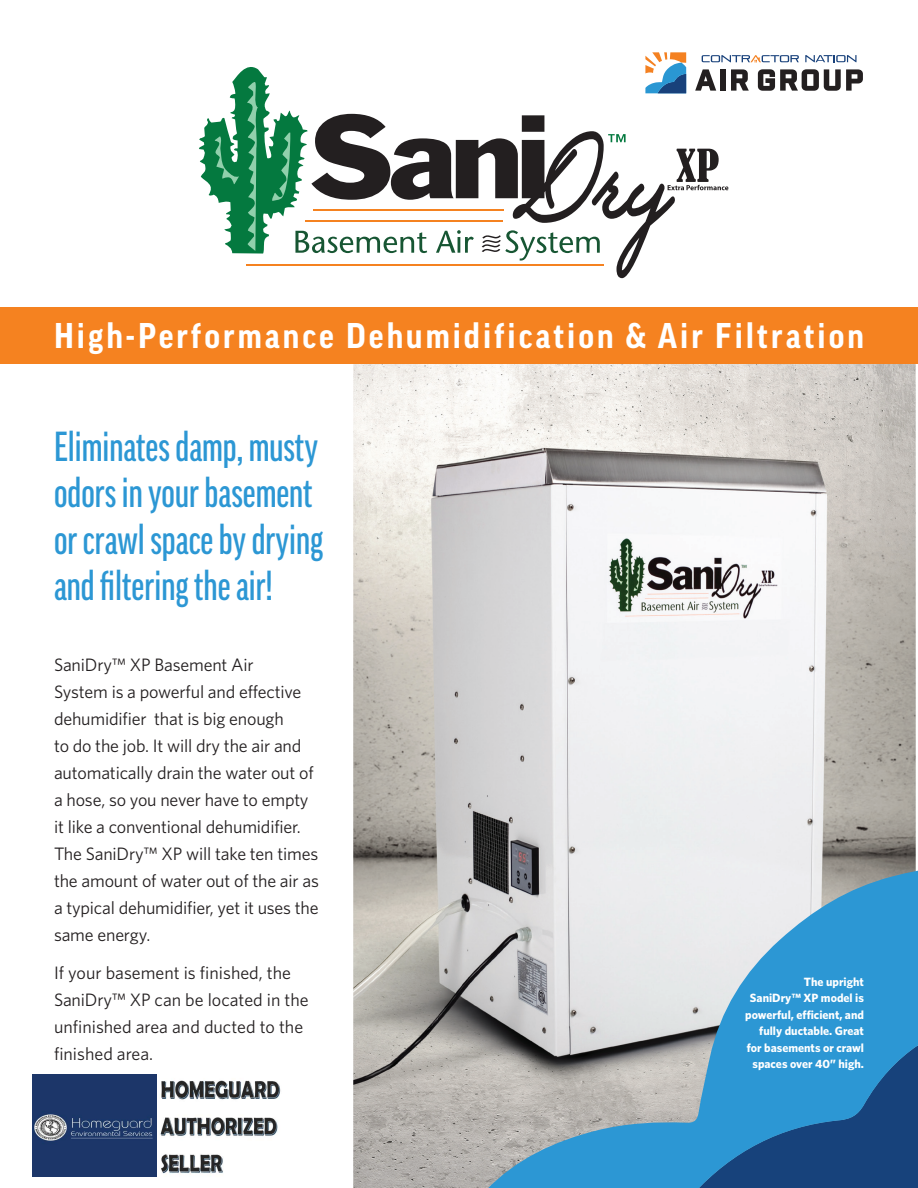
<style>
.page{position:relative;width:918px;height:1188px;background:#fff}
.page>*{position:absolute;margin:0;border:0;box-sizing:border-box;transform-origin:0 0}
.Body{font:500 extra-condensed 40.5px/46.5px "Good Pro";color:#2c97d4}
.t1{font:700 34.5px "Good Pro Narr";letter-spacing:.09em;color:#fff}
.Body-2{font:18px/27px "Whitney";letter-spacing:-.01em;color:#231f20}
.t2{font:700 12px/16.5px "Whitney";color:#fff;text-align:right}
</style>
<div class="page">
<img style="left:353px;top:363px;width:563px;height:825px">
<div style="left:0;top:307px;width:918px;height:56px;background:#f58220"></div>
<svg style="left:199px;top:52px;width:664px;height:226px"></svg>
<svg style="left:480px;top:866px;width:438px;height:322px;background:#7da8c4"></svg>
<img style="left:160px;top:1080px;width:121px;height:94px">
<img style="left:32px;top:1075px;width:125px;height:101px">
<p class="t1" style="left:54px;top:316px;width:811px">High-Performance Dehumidification &amp; Air Filtration</p>
<p class="Body" style="left:54px;top:423px;width:271px">Eliminates damp, musty odors in your basement or crawl space by drying and filtering the air!</p>
<p class="Body-2" style="left:54px;top:651px;width:267px">SaniDry™ XP Basement Air<br>System is a powerful and effective dehumidifier that is big enough<br>to do the job. It will dry the air and automatically drain the water out of a hose, so you never have to empty it like a conventional dehumidifier.<br>The SaniDry™ XP will take ten times the amount of water out of the air as a typical dehumidifier, yet it uses the same energy.</p>
<p class="Body-2" style="left:54px;top:959px;width:256px">If your basement is finished, the<br>SaniDry™ XP can be located in the unfinished area and ducted to the finished area.</p>
<p class="t2" style="left:745px;top:973px;width:120px">The upright<br>SaniDry™ XP model is powerful, efficient, and fully ductable. Great for basements or crawl spaces over 40” high.</p>
</div>
